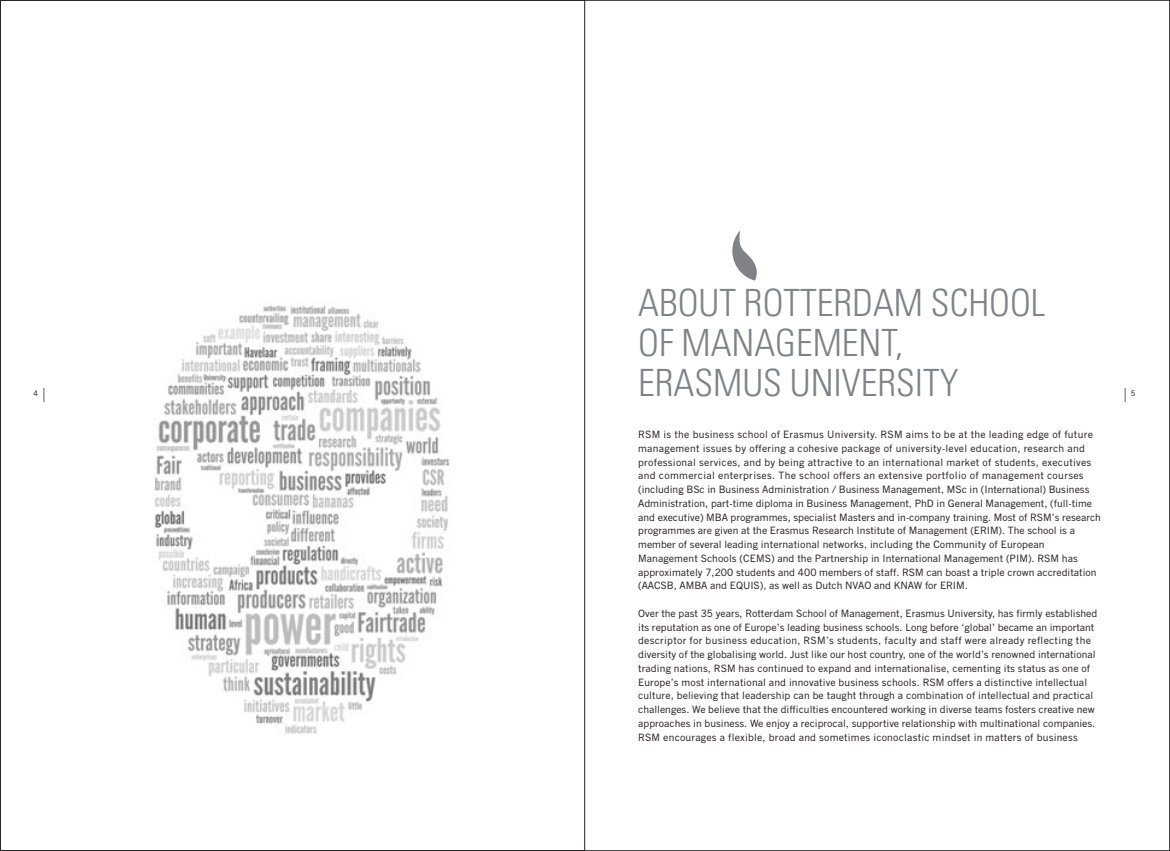
<style>
.page{position:relative;width:1170px;height:851px;background:#fff}
.page>*{position:absolute;margin:0;border:0;box-sizing:border-box;transform-origin:0 0}
.t1{font:300 condensed 37.5px/40px "Univers";color:#808285}
.t2{font:10px/13.8px "RS Merasmus Sans";color:#231f20}
.t3{font:7.5px "RS Merasmus Sans";color:#231f20}
</style>
<div class="page">
<img style="left:154px;top:305px;width:296px;height:429px">
<svg style="left:1124px;top:388px;width:1px;height:14px"></svg>
<svg style="left:43px;top:388px;width:2px;height:14px"></svg>
<svg style="left:732px;top:231px;width:25px;height:49px"></svg>
<h1 class="t1" style="left:638px;top:286px;width:409px">ABOUT ROTTERDAM SCHOOL<br>OF MANAGEMENT,<br>ERASMUS UNIVERSITY</h1>
<p class="t2" style="left:638px;top:428px;width:464px">RSM is the business school of Erasmus University. RSM aims to be at the leading edge of future manage ment issues by offering a cohesive package of university-level education, research and professional services, and by being attractive to an international market of students, executives and commercial enterprises. The school offers an extensive portfolio of management courses (including BSc in Business Administration / Business Management, MSc in (International) Business Administration, part-time diploma in Business Management, PhD in General Management, (full-time and executive) MBA programmes, specialist Masters and in-company training. Most of RSM’s research programmes are given at the Erasmus Research Institute of Management (ERIM). The school is a member of several leading international networks, including the Community of European Management Schools (CEMS) and the Partnership in International Management (PIM). RSM has approximately 7,200 students and 400 members of staff. RSM can boast a triple crown accreditation (AACSB, AMBA and EQUIS), as well as Dutch NVAO and KNAW for ERIM.</p>
<p class="t2" style="left:638px;top:607px;width:460px">Over the past 35 years, Rotterdam School of Management, Erasmus University, has firmly established its reputation as one of Europe’s leading business schools. Long before ‘global’ became an important descriptor for business education, RSM’s students, faculty and staff were already reflecting the diversity of the globalising world. Just like our host country, one of the world’s renowned international trading nations, RSM has continued to expand and internationalise, cementing its status as one of Europe’s most international and innovative business schools. RSM offers a distinctive intellectual culture, believing that leadership can be taught through a combination of intellectual and practical challenges. We believe that the difficulties encountered working in diverse teams fosters creative new approaches in business. We enjoy a reciprocal, supportive relationship with multinational companies.<br>RSM encourages a flexible, broad and sometimes iconoclastic mindset in matters of business</p>
<p class="t3" style="left:33px;top:391px;width:6px">4</p>
<p class="t3" style="left:1130px;top:391px;width:6px">5</p>
</div>
